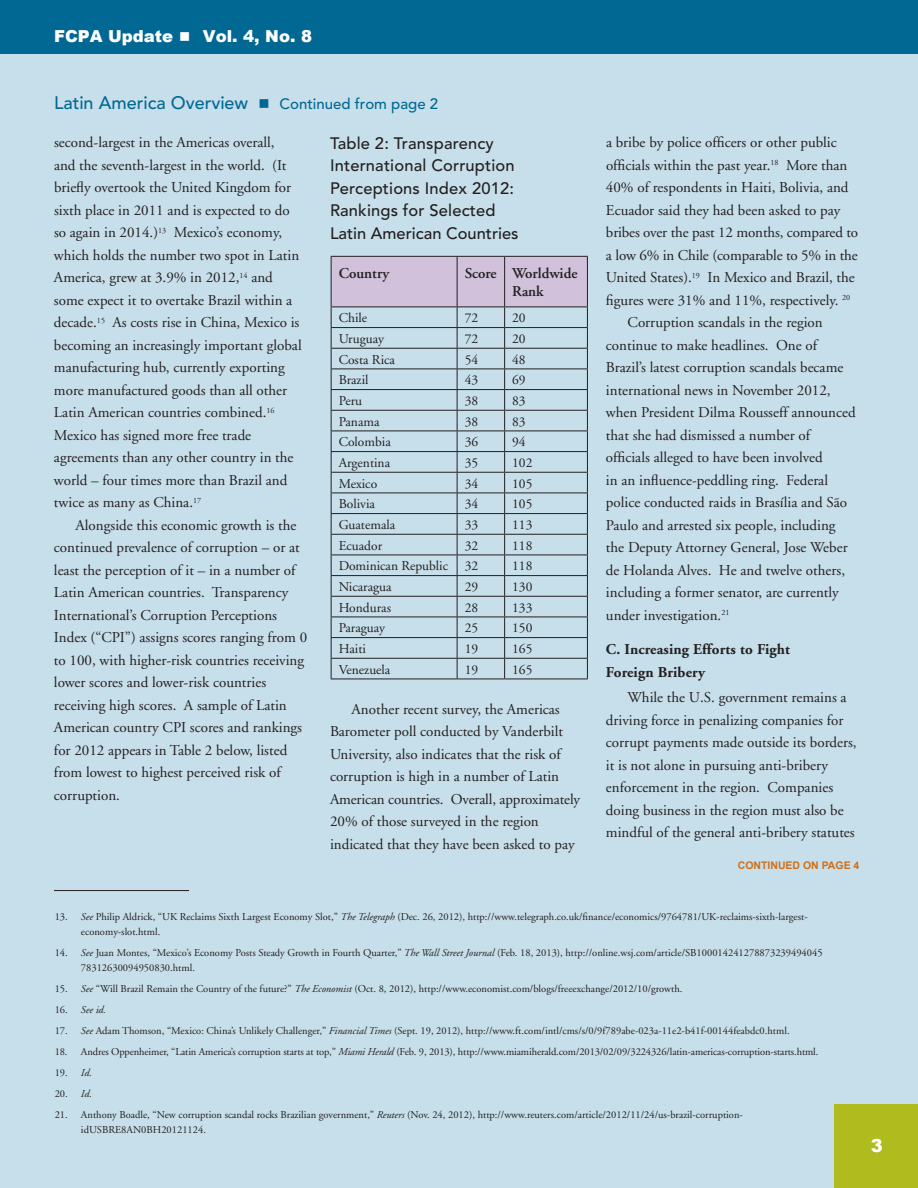
<style>
.page{position:relative;width:918px;height:1188px;background:#c7dfeb}
.page>*{position:absolute;margin:0;border:0;box-sizing:border-box;transform-origin:0 0}
.t1{font:500 18px "Avenir";color:#006893}
.t2{font:900 18px "Arial";color:#fff}
.t3{font:500 16.5px/22.5px "Avenir";letter-spacing:.01em;color:#231f20}
.t4{font:900 16.5px "Arial";color:#fff}
.t5{font:15px/22.5px "Adobe Garamond";color:#231f20}
.t6{font:700 15px/22.5px "Adobe Garamond";letter-spacing:.01em;color:#231f20}
.t7{font:600 15px/18px "Adobe Garamond";color:#231f20}
.t8{font:13.5px "Adobe Garamond";color:#231f20}
.t9{font:10.5px/15px "Adobe Garamond";color:#231f20}
.t10{font:700 10.5px "Arial";color:#d06f18}
.t11{font:italic 10.5px "Adobe Garamond";color:#231f20}
.s1{font-size:15px}
.s2{font-style:italic}
.s3{font-style:normal}
</style>
<div class="page">
<div style="left:0;top:0;width:918px;height:54px;background:#006893"></div>
<div style="left:835px;top:1105px;width:83px;height:83px;background:#b0bb1d"></div>
<hr style="left:54px;top:890px;width:135px;height:1px;background:#231f20">
<svg style="left:331px;top:256px;width:257px;height:423px"></svg>
<hr style="left:331px;top:679px;width:126px;height:1px;background:#231f20">
<hr style="left:457px;top:679px;width:48px;height:1px;background:#231f20">
<hr style="left:505px;top:679px;width:83px;height:1px;background:#231f20">
<p class="t4" style="left:54px;top:24px;width:260px">FCPA Update ■ Vol. 4, No. 8</p>
<p class="t1" style="left:54px;top:93px;width:386px">Latin America Overview ■ <span class="s1">Continued from page 2</span></p>
<p class="t5" style="left:54px;top:131px;width:249px">second-largest in the Americas overall,<br>and the seventh-largest in the world. (It briefly overtook the United Kingdom for sixth place in 2011 and is expected to do so again in 2014.)<sup>13</sup> Mexico’s economy, which holds the number two spot in Latin America, grew at 3.9% in 2012,<sup>14</sup> and some expect it to overtake Brazil within a decade.<sup>15</sup> As costs rise in China, Mexico is becoming an increasingly important global manufacturing hub, currently exporting more manufactured goods than all other Latin American countries combined.<sup>16<br></sup>Mexico has signed more free trade agreements than any other country in the world – four times more than Brazil and twice as many as China.<sup>17</sup></p>
<p class="t5" style="left:54px;top:514px;width:255px;text-indent:22px">Alongside this economic growth is the continued prevalence of corruption – or at least the perception of it – in a number of Latin American countries. Transparency International’s Corruption Perceptions Index (“CPI”) assigns scores ranging from 0 to 100, with higher-risk countries receiving lower scores and lower-risk countries receiving high scores. A sample of Latin American country CPI scores and rankings for 2012 appears in Table 2 below, listed from lowest to highest perceived risk of corruption.</p>
<p class="t3" style="left:330px;top:132px;width:190px">Table 2: Transparency<br>International Corruption<br>Perceptions Index 2012:<br>Rankings for Selected<br>Latin American Countries</p>
<p class="t7" style="left:339px;top:265px;width:52px">Country</p>
<p class="t7" style="left:512px;top:265px;width:67px;text-indent:-48px">Score Worldwide<br>Rank</p>
<p class="t8" style="left:339px;top:311px;width:30px">Chile</p>
<p class="t8" style="left:465px;top:311px;width:15px">72</p>
<p class="t8" style="left:512px;top:311px;width:15px">20</p>
<p class="t8" style="left:339px;top:331px;width:47px">Uruguay</p>
<p class="t8" style="left:465px;top:331px;width:15px">72</p>
<p class="t8" style="left:512px;top:331px;width:15px">20</p>
<p class="t8" style="left:339px;top:352px;width:58px">Costa Rica</p>
<p class="t8" style="left:465px;top:352px;width:15px">54</p>
<p class="t8" style="left:512px;top:352px;width:15px">48</p>
<p class="t8" style="left:339px;top:373px;width:31px">Brazil</p>
<p class="t8" style="left:465px;top:373px;width:15px">43</p>
<p class="t8" style="left:512px;top:373px;width:15px">69</p>
<p class="t8" style="left:339px;top:393px;width:25px">Peru</p>
<p class="t8" style="left:465px;top:393px;width:15px">38</p>
<p class="t8" style="left:512px;top:393px;width:15px">83</p>
<p class="t8" style="left:339px;top:414px;width:42px">Panama</p>
<p class="t8" style="left:465px;top:414px;width:15px">38</p>
<p class="t8" style="left:512px;top:414px;width:15px">83</p>
<p class="t8" style="left:339px;top:435px;width:54px">Colombia</p>
<p class="t8" style="left:465px;top:435px;width:15px">36</p>
<p class="t8" style="left:512px;top:435px;width:15px">94</p>
<p class="t8" style="left:339px;top:455px;width:53px">Argentina</p>
<p class="t8" style="left:465px;top:455px;width:15px">35</p>
<p class="t8" style="left:512px;top:455px;width:22px">102</p>
<p class="t8" style="left:339px;top:476px;width:40px">Mexico</p>
<p class="t8" style="left:465px;top:476px;width:15px">34</p>
<p class="t8" style="left:512px;top:476px;width:22px">105</p>
<p class="t8" style="left:339px;top:497px;width:38px">Bolivia</p>
<p class="t8" style="left:465px;top:497px;width:15px">34</p>
<p class="t8" style="left:512px;top:497px;width:22px">105</p>
<p class="t8" style="left:339px;top:517px;width:58px">Guatemala</p>
<p class="t8" style="left:465px;top:517px;width:15px">33</p>
<p class="t8" style="left:512px;top:517px;width:22px">113</p>
<p class="t8" style="left:339px;top:538px;width:45px">Ecuador</p>
<p class="t8" style="left:465px;top:538px;width:15px">32</p>
<p class="t8" style="left:512px;top:538px;width:22px">118</p>
<p class="t8" style="left:339px;top:559px;width:141px">Dominican Republic 32</p>
<p class="t8" style="left:512px;top:559px;width:22px">118</p>
<p class="t8" style="left:339px;top:579px;width:54px">Nicaragua</p>
<p class="t8" style="left:465px;top:579px;width:15px">29</p>
<p class="t8" style="left:512px;top:579px;width:22px">130</p>
<p class="t8" style="left:339px;top:600px;width:54px">Honduras</p>
<p class="t8" style="left:465px;top:600px;width:15px">28</p>
<p class="t8" style="left:512px;top:600px;width:22px">133</p>
<p class="t8" style="left:339px;top:621px;width:48px">Paraguay</p>
<p class="t8" style="left:465px;top:621px;width:15px">25</p>
<p class="t8" style="left:512px;top:621px;width:22px">150</p>
<p class="t8" style="left:339px;top:641px;width:29px">Haiti</p>
<p class="t8" style="left:465px;top:641px;width:15px">19</p>
<p class="t8" style="left:512px;top:641px;width:22px">165</p>
<p class="t8" style="left:339px;top:662px;width:53px">Venezuela</p>
<p class="t8" style="left:465px;top:662px;width:15px">19</p>
<p class="t8" style="left:512px;top:662px;width:22px">165</p>
<p class="t5" style="left:330px;top:698px;width:252px;text-indent:22px">Another recent survey, the Americas Barometer poll conducted by Vanderbilt University, also indicates that the risk of corruption is high in a number of Latin American countries. Overall, approximately 20% of those surveyed in the region indicated that they have been asked to pay</p>
<p class="t5" style="left:606px;top:131px;width:232px">a bribe by police officers or other public</p>
<p class="t5" style="left:606px;top:154px;width:243px">officials within the past year.<sup>18</sup> More than</p>
<p class="t5" style="left:606px;top:176px;width:244px">40% of respondents in Haiti, Bolivia, and</p>
<p class="t5" style="left:606px;top:199px;width:236px">Ecuador said they had been asked to pay</p>
<p class="t5" style="left:606px;top:221px;width:254px">bribes over the past 12 months, compared to</p>
<p class="t5" style="left:606px;top:244px;width:253px">a low 6% in Chile (comparable to 5% in the</p>
<p class="t5" style="left:606px;top:266px;width:250px">United States).<sup>19</sup> In Mexico and Brazil, the</p>
<p class="t5" style="left:606px;top:289px;width:246px">figures were 31% and 11%, respectively. <sup>20</sup></p>
<p class="t5" style="left:628px;top:311px;width:197px">Corruption scandals in the region</p>
<p class="t5" style="left:606px;top:334px;width:213px">continue to make headlines. One of</p>
<p class="t5" style="left:606px;top:356px;width:239px">Brazil’s latest corruption scandals became</p>
<p class="t5" style="left:606px;top:379px;width:226px">international news in November 2012,</p>
<p class="t5" style="left:606px;top:401px;width:251px">when President Dilma Rousseff announced</p>
<p class="t5" style="left:606px;top:424px;width:206px">that she had dismissed a number of</p>
<p class="t5" style="left:606px;top:446px;width:218px">officials alleged to have been involved</p>
<p class="t5" style="left:606px;top:469px;width:224px">in an influence-peddling ring. Federal</p>
<p class="t5" style="left:606px;top:491px;width:243px">police conducted raids in Brasília and São</p>
<p class="t5" style="left:606px;top:514px;width:231px">Paulo and arrested six people, including</p>
<p class="t5" style="left:606px;top:536px;width:243px">the Deputy Attorney General, Jose Weber</p>
<p class="t5" style="left:606px;top:559px;width:241px">de Holanda Alves. He and twelve others,</p>
<p class="t5" style="left:606px;top:581px;width:234px">including a former senator, are currently</p>
<p class="t5" style="left:606px;top:604px;width:125px">under investigation.<sup>21</sup></p>
<p class="t6" style="left:606px;top:638px;width:186px">C. Increasing Efforts to Fight<br>Foreign Bribery</p>
<p class="t5" style="left:606px;top:686px;width:252px;text-indent:22px">While the U.S. government remains a driving force in penalizing companies for corrupt payments made outside its borders, it is not alone in pursuing anti-bribery enforcement in the region. Companies doing business in the region must also be mindful of the general anti-bribery statutes</p>
<p class="t10" style="left:738px;top:859px;width:123px">CONTINUED ON PAGE 4</p>
<p class="t9" style="left:81px;top:909px;width:728px;text-indent:-26px">13. <span class="s2">See</span> Philip Aldrick, “UK Reclaims Sixth Largest Economy Slot,” <span class="s2">The Telegraph</span> (Dec. 26, 2012), http://www.telegraph.co.uk/finance/economics/9764781/UK-reclaims-sixth-largest&shy;economy-slot.html.</p>
<p class="t9" style="left:81px;top:945px;width:743px;text-indent:-26px">14. <span class="s2">See</span> Juan Montes, “Mexico’s Economy Posts Steady Growth in Fourth Quarter,” <span class="s2">The Wall Street Journal</span> (Feb. 18, 2013), http://online.wsj.com/article/SB100014241278873239494045<br>78312630094950830.html.</p>
<p class="t9" style="left:55px;top:981px;width:629px">15. <span class="s2">See</span> “Will Brazil Remain the Country of the future?” <span class="s2">The Economist</span> (Oct. 8, 2012), http://www.economist.com/blogs/freeexchange/2012/10/growth.</p>
<p class="t11" style="left:55px;top:1004px;width:53px"><span class="s3">16.</span> See id.</p>
<p class="t9" style="left:55px;top:1024px;width:736px">17. <span class="s2">See</span> Adam Thomson, “Mexico: China’s Unlikely Challenger,” <span class="s2">Financial Times</span> (Sept. 19, 2012), http://www.ft.com/intl/cms/s/0/9f789abe-023a-11e2-b41f-00144feabdc0.html.</p>
<p class="t9" style="left:55px;top:1045px;width:765px">18. Andres Oppenheimer, “Latin America’s corruption starts at top,” <span class="s2">Miami Herald</span> (Feb. 9, 2013), http://www.miamiherald.com/2013/02/09/3224326/latin-americas-corruption-starts.html.</p>
<p class="t9" style="left:55px;top:1066px;width:39px">19. <span class="s2">Id.</span></p>
<p class="t9" style="left:55px;top:1087px;width:39px">20. <span class="s2">Id.</span></p>
<p class="t9" style="left:81px;top:1108px;width:663px;text-indent:-26px">21. Anthony Boadle, “New corruption scandal rocks Brazilian government,” <span class="s2">Reuters</span> (Nov. 24, 2012), http://www.reuters.com/article/2012/11/24/us-brazil-corruption&shy;idUSBRE8AN0BH20121124.</p>
<p class="t2" style="left:871px;top:1132px;width:14px">3</p>
</div>
